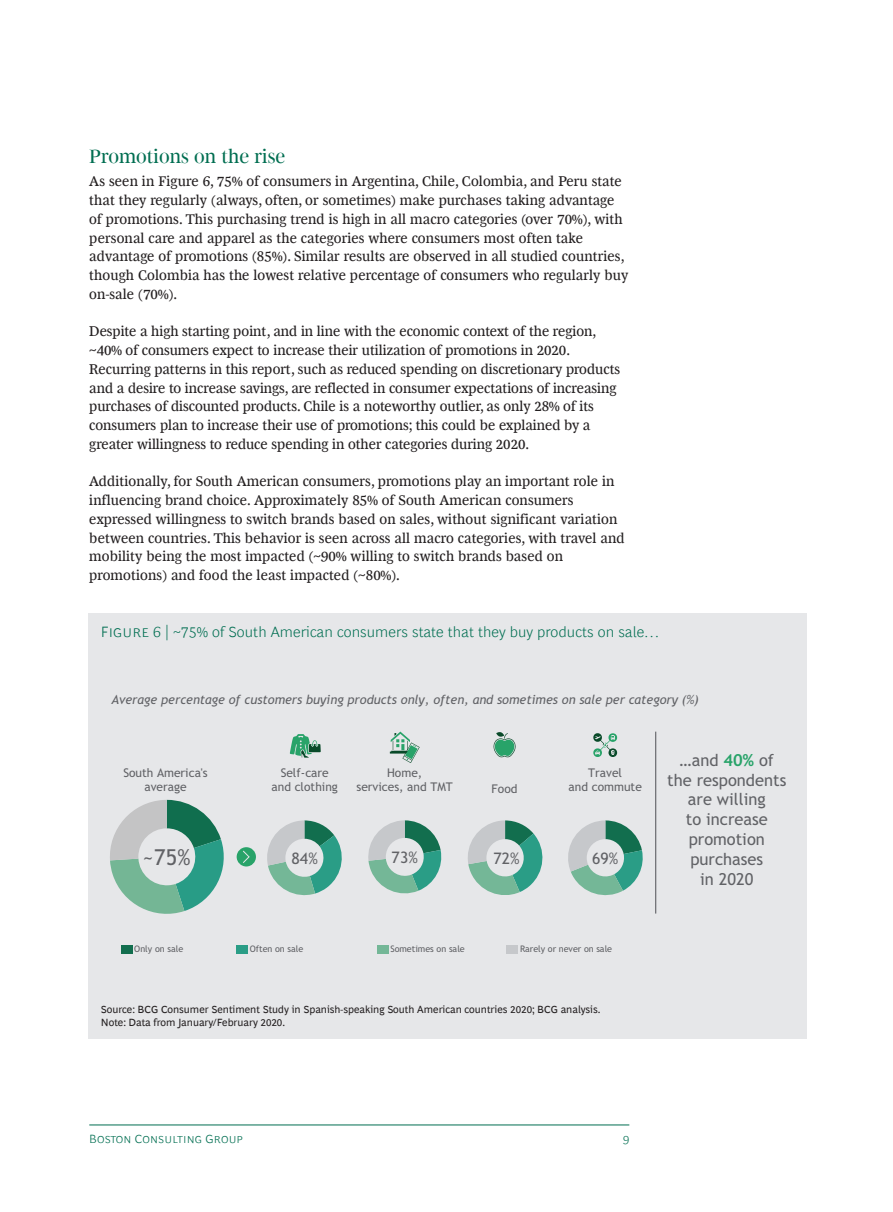
<style>
.page{position:relative;width:893px;height:1212px;background:#fff}
.page>*{position:absolute;margin:0;border:0;box-sizing:border-box;transform-origin:0 0}
.t1{font:21.9px "Trebuchet MS";color:#6c6d70}
.t2{font:19.5px "Henderson BCG Serif Head";letter-spacing:.005em;color:#006e51}
.t3{font:16.5px/19.8px "Trebuchet MS";color:#6c6d70;text-align:center}
.t4{font:15.9px "Trebuchet MS";color:#6c6d70}
.t5{font:300 15px "Henderson BCG Sans";letter-spacing:.005em;color:#006e51}
.t6{font:14.25px/18.8px "Henderson BCG Serif";letter-spacing:.01em;color:#231f20}
.t7{font:italic 12.6px "Trebuchet MS";color:#6c6d70}
.t8{font:12px/14.4px "Trebuchet MS";color:#6c6d70;text-align:center}
.t9{font:300 12px "Henderson BCG Sans";color:#006e51}
.t10{font:10.5px/12.8px "Henderson BCG Sans";color:#231f20}
.t11{font:9px "Trebuchet MS";color:#6c6d70}
.s1{font-weight:700;color:#2db574}
</style>
<div class="page">
<hr style="left:89px;top:1125px;width:540px;height:1px;background:#006e51">
<div style="left:88px;top:613px;width:719px;height:425px;background:#e6e7e9"></div>
<svg style="left:267px;top:820px;width:75px;height:76px"></svg>
<svg style="left:568px;top:820px;width:75px;height:76px"></svg>
<svg style="left:368px;top:820px;width:74px;height:74px"></svg>
<svg style="left:468px;top:820px;width:75px;height:75px"></svg>
<svg style="left:290px;top:734px;width:31px;height:24px"></svg>
<svg style="left:593px;top:733px;width:25px;height:24px"></svg>
<svg style="left:390px;top:732px;width:30px;height:31px"></svg>
<svg style="left:493px;top:732px;width:23px;height:25px"></svg>
<svg style="left:237px;top:847px;width:19px;height:19px"></svg>
<svg style="left:243px;top:850px;width:7px;height:13px"></svg>
<div style="left:377px;top:945px;width:11px;height:8px;background:#74b797"></div>
<div style="left:121px;top:945px;width:12px;height:8px;background:#126e4e"></div>
<div style="left:507px;top:945px;width:11px;height:8px;background:#c6c8cb"></div>
<div style="left:237px;top:945px;width:11px;height:8px;background:#2a9d86"></div>
<hr style="left:655px;top:732px;width:1px;height:181px;background:#6c6d70">
<svg style="left:110px;top:800px;width:114px;height:114px"></svg>
<h2 class="t2" style="left:89px;top:142px;width:198px">Promotions on the rise</h2>
<p class="t6" style="left:89px;top:171px;width:540px">As seen in Figure 6, 75% of consumers in Argentina, Chile, Colombia, and Peru state that they regularly (always, often, or sometimes) make purchases taking advantage of promotions. This purchasing trend is high in all macro categories (over 70%), with personal care and apparel as the categories where consumers most often take advantage of promotions (85%). Similar results are observed in all studied countries, though Colombia has the lowest relative percentage of consumers who regularly buy on-sale (70%).</p>
<p class="t6" style="left:89px;top:321px;width:532px">Despite a high starting point, and in line with the economic context of the region, ~40% of consumers expect to increase their utilization of promotions in 2020.<br>Recurring patterns in this report, such as reduced spending on discretionary products and a desire to increase savings, are reflected in consumer expectations of increasing purchases of discounted products. Chile is a noteworthy outlier, as only 28% of its consumers plan to increase their use of promotions; this could be explained by a greater willingness to reduce spending in other categories during 2020.</p>
<p class="t6" style="left:89px;top:471px;width:537px">Additionally, for South American consumers, promotions play an important role in influencing brand choice. Approximately 85% of South American consumers expressed willingness to switch brands based on sales, without significant variation between countries. This behavior is seen across all macro categories, with travel and mobility being the most impacted (~90% willing to switch brands based on promotions) and food the least impacted (~80%).</p>
<p class="t5" style="left:101px;top:620px;width:560px">Figure 6 | ~75% of South American consumers state that they buy products on sale…</p>
<p class="t7" style="left:112px;top:691px;width:589px">Average percentage of customers buying products only, often, and sometimes on sale per category (%)</p>
<p class="t8" style="left:123px;top:765px;width:86px">South America's average</p>
<p class="t8" style="left:272px;top:765px;width:68px">Self-care and clothing</p>
<p class="t8" style="left:357px;top:765px;width:98px">Home,<br>services, and TMT</p>
<p class="t8" style="left:492px;top:781px;width:27px">Food</p>
<p class="t8" style="left:569px;top:765px;width:75px">Travel<br>and commute</p>
<h1 class="t1" style="left:143px;top:844px;width:49px">~75%</h1>
<p class="t4" style="left:292px;top:848px;width:28px">84%</p>
<p class="t4" style="left:392px;top:847px;width:28px">73%</p>
<p class="t4" style="left:493px;top:848px;width:28px">72%</p>
<p class="t4" style="left:592px;top:848px;width:28px">69%</p>
<p class="t11" style="left:134px;top:943px;width:50px">Only on sale</p>
<p class="t11" style="left:250px;top:943px;width:55px">Often on sale</p>
<p class="t11" style="left:390px;top:943px;width:76px">Sometimes on sale</p>
<p class="t11" style="left:520px;top:943px;width:94px">Rarely or never on sale</p>
<p class="t10" style="left:101px;top:1002px;width:501px">Source: BCG Consumer Sentiment Study in Spanish-speaking South American countries 2020; BCG analysis.<br>Note: Data from January/February 2020.</p>
<p class="t3" style="left:667px;top:750px;width:121px">…and <span class="s1">40%</span> of the respondents are willing<br>to increase promotion purchases<br>in 2020</p>
<p class="t9" style="left:89px;top:1129px;width:155px">Boston Consulting Group</p>
<p class="t9" style="left:623px;top:1129px;width:8px">9</p>
</div>
